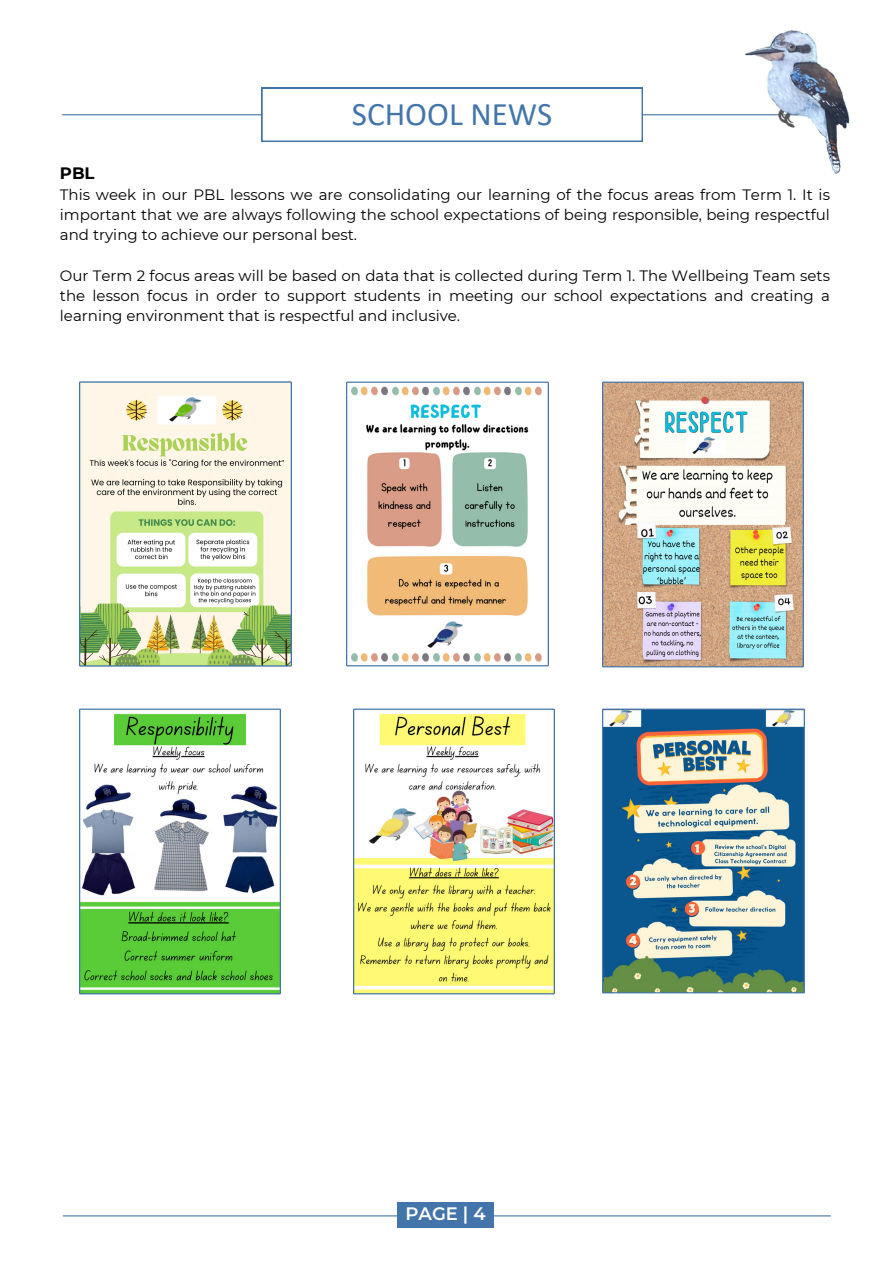
<style>
.page{position:relative;width:894px;height:1264px;background:#fff}
.page>*{position:absolute;margin:0;border:0;box-sizing:border-box;transform-origin:0 0}
.t1{font:33px "Calibri";color:#4375ab}
.t2{font:600 18px "Montserrat";color:#fff}
.t3{font:700 16.5px "Montserrat";color:#000}
.t4{font:15px/20.2px "Montserrat";color:#000;text-align:justify}
</style>
<div class="page">
<hr style="left:62px;top:114px;width:766px;height:1px;background:#4375ab">
<svg style="left:261px;top:88px;width:381px;height:54px"></svg>
<img style="left:744px;top:31px;width:106px;height:143px">
<hr style="left:63px;top:1215px;width:767px;height:1px;background:#4375ab">
<div style="left:397px;top:1202px;width:96px;height:25px;background:#4375ab"></div>
<img style="left:79px;top:382px;width:213px;height:284px">
<img style="left:346px;top:382px;width:202px;height:284px">
<img style="left:602px;top:382px;width:201px;height:285px">
<img style="left:79px;top:708px;width:201px;height:286px">
<img style="left:353px;top:708px;width:201px;height:286px">
<img style="left:602px;top:708px;width:201px;height:285px">
<h1 class="t1" style="left:352px;top:100px;width:202px">SCHOOL NEWS</h1>
<p class="t3" style="left:60px;top:163px;width:36px">PBL</p>
<p class="t4" style="left:60px;top:184px;width:771px">This week in our PBL lessons we are consolidating our learning of the focus areas from Term 1. It is important that we are always following the school expectations of being responsible, being respectful and trying to achieve our personal best.</p>
<h2 class="t4" style="left:60px;top:265px;width:771px">Our Term 2 focus areas will be based on data that is collected during Term 1. The Wellbeing Team sets the lesson focus in order to support students in meeting our school expectations and creating a learning environment that is respectful and inclusive.</h2>
<p class="t2" style="left:405px;top:1202px;width:82px">PAGE | 4</p>
</div>
